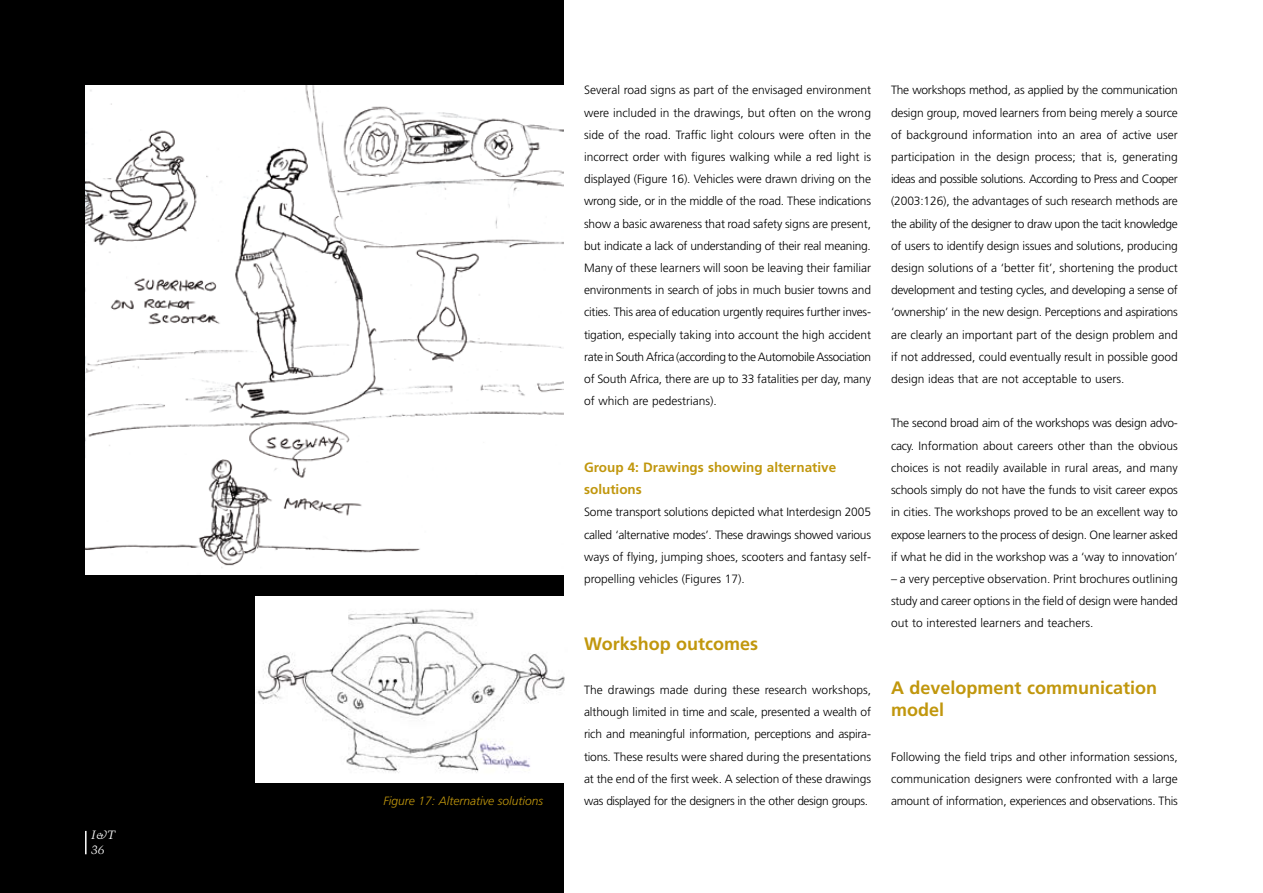
<style>
.page{position:relative;width:1263px;height:893px;background:#fff}
.page>*{position:absolute;margin:0;border:0;box-sizing:border-box;transform-origin:0 0}
.t1{font:700 18px/22.2px "Frutiger";color:#c1970d}
.t2{font:700 13.5px/22.2px "Frutiger";color:#c1970d}
.t3{font:300 12px/22.2px "Frutiger";color:#000;text-align:justify}
.t4{font:300 12px "Frutiger";letter-spacing:-.02em;color:#000}
.t5{font:italic 300 12px "Frutiger";color:#c1970d}
.t6{font:italic 12px/15px "Trump Mediaeval";color:#fff}
</style>
<div class="page">
<div style="left:0;top:0;width:563px;height:893px;background:#000"></div>
<img style="left:85px;top:85px;width:478px;height:490px">
<div style="left:255px;top:596px;width:316px;height:186px;background:#fff"></div>
<img style="left:257px;top:609px;width:308px;height:164px">
<hr style="left:85px;top:831px;width:2px;height:23px;background:#fff">
<p class="t6" style="left:91px;top:827px;width:26px">I&amp;T<br>36</p>
<p class="t3" style="left:584px;top:79px;width:288px">Several road signs as part of the envisaged environment were included in the drawings, but often on the wrong side of the road. Traffic light colours were often in the incorrect order with figures walking while a red light is displayed (Figure 16). Vehicles were drawn driving on the wrong side, or in the middle of the road. These indications show a basic awareness that road safety signs are present, but indicate a lack of understanding of their real meaning.<br>Many of these learners will soon be leaving their familiar environments in search of jobs in much busier towns and cities. This area of education urgently requires further inves&shy;tigation, especially taking into account the high accident rate in South Africa (according to the Automobile Association of South Africa, there are up to 33 fatalities per day, many of which are pedestrians).</p>
<p class="t2" style="left:584px;top:456px;width:254px">Group 4: Drawings showing alternative solutions</p>
<p class="t3" style="left:584px;top:501px;width:288px">Some transport solutions depicted what Interdesign 2005 called ‘alternative modes’. These drawings showed various ways of flying, jumping shoes, scooters and fantasy self&shy;propelling vehicles (Figures 17).</p>
<p class="t3" style="left:891px;top:79px;width:288px">The workshops method, as applied by the communication design group, moved learners from being merely a source of background information into an area of active user participation in the design process; that is, generating ideas and possible solutions. According to Press and Cooper (2003:126), the advantages of such research methods are the ability of the designer to draw upon the tacit knowledge of users to identify design issues and solutions, producing design solutions of a ‘better fit’, shortening the product development and testing cycles, and developing a sense of ‘ownership’ in the new design. Perceptions and aspirations are clearly an important part of the design problem and if not addressed, could eventually result in possible good design ideas that are not acceptable to users.</p>
<p class="t3" style="left:891px;top:412px;width:288px">The second broad aim of the workshops was design advo&shy;cacy. Information about careers other than the obvious choices is not readily available in rural areas, and many schools simply do not have the funds to visit career expos in cities. The workshops proved to be an excellent way to expose learners to the process of design. One learner asked if what he did in the workshop was a ‘way to innovation’</p>
<p class="t3" style="left:891px;top:568px;width:288px">– a very perceptive observation. Print brochures outlining study and career options in the field of design were handed out to interested learners and teachers.</p>
<h1 class="t1" style="left:584px;top:632px;width:176px">Workshop outcomes</h1>
<p class="t3" style="left:584px;top:679px;width:288px">The drawings made during these research workshops, although limited in time and scale, presented a wealth of rich and meaningful information, perceptions and aspira&shy;tions. These results were shared during the presentations at the end of the first week. A selection of these drawings was displayed for the designers in the other design groups.</p>
<h1 class="t1" style="left:891px;top:676px;width:268px">A development communication model</h1>
<p class="t3" style="left:891px;top:745px;width:288px">Following the field trips and other information sessions, communication designers were confronted with a large</p>
<p class="t5" style="left:383px;top:794px;width:161px">Figure 17: Alternative solutions</p>
<p class="t4" style="left:891px;top:794px;width:288px">amount of information, experiences and observations. This</p>
</div>
